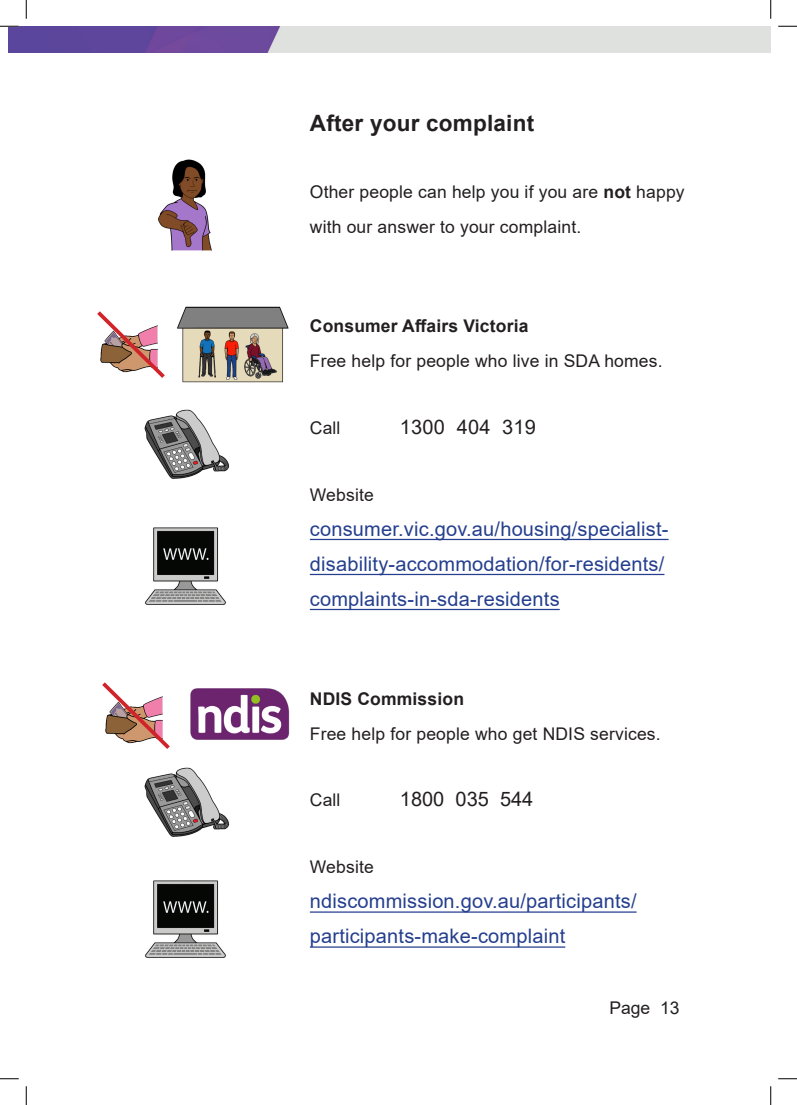
<style>
.page{position:relative;width:797px;height:1105px;background:#fff}
.page>*{position:absolute;margin:0;border:0;box-sizing:border-box;transform-origin:0 0}
.Heading_1_-_size_18_BOLD{font:700 22.5px "Arial";letter-spacing:.01em;color:#231f20}
.Body_2_line_space{font:20px/35px "Arial";letter-spacing:.01em;color:#253f8e}
.Body_1_line_space{font:20px "Arial";letter-spacing:.005em;color:#231f20}
.Body_2_line_space-2{font:17.5px/35px "Arial";letter-spacing:.01em;color:#231f20}
.Body_1_line_space-2{font:17.5px "Arial";letter-spacing:.01em;color:#231f20}
.Body_0_line_space{font:700 17.5px "Arial";letter-spacing:.01em;color:#231f20}
.s1{font-weight:700}
</style>
<div class="page">
<img style="left:9px;top:26px;width:761px;height:27px">
<hr style="left:310px;top:539px;width:358px;height:1px;background:#253f8e">
<hr style="left:310px;top:574px;width:354px;height:1px;background:#253f8e">
<hr style="left:310px;top:609px;width:249px;height:1px;background:#253f8e">
<hr style="left:310px;top:911px;width:326px;height:2px;background:#253f8e">
<hr style="left:310px;top:946px;width:255px;height:2px;background:#253f8e">
<img style="left:158px;top:159px;width:54px;height:92px">
<svg style="left:97px;top:311px;width:68px;height:67px"></svg>
<img style="left:177px;top:306px;width:112px;height:77px">
<img style="left:242px;top:332px;width:36px;height:47px">
<img style="left:195px;top:329px;width:23px;height:50px">
<img style="left:144px;top:409px;width:85px;height:70px">
<img style="left:145px;top:527px;width:81px;height:78px">
<img style="left:190px;top:688px;width:100px;height:52px">
<svg style="left:102px;top:682px;width:68px;height:67px"></svg>
<img style="left:144px;top:767px;width:85px;height:70px">
<img style="left:145px;top:880px;width:81px;height:78px">
<svg style="left:0;top:25px;width:19px;height:2px"></svg>
<svg style="left:778px;top:25px;width:19px;height:2px"></svg>
<svg style="left:0;top:1078px;width:19px;height:1px"></svg>
<svg style="left:778px;top:1078px;width:19px;height:1px"></svg>
<svg style="left:25px;top:0;width:2px;height:19px"></svg>
<svg style="left:25px;top:1086px;width:2px;height:19px"></svg>
<svg style="left:770px;top:0;width:1px;height:19px"></svg>
<svg style="left:770px;top:1086px;width:1px;height:19px"></svg>
<p class="Heading_1_-_size_18_BOLD" style="left:310px;top:107px;width:226px">After your complaint</p>
<p class="Body_2_line_space-2" style="left:310px;top:174px;width:376px">Other people can help you if you are <span class="s1">not</span> happy with our answer to your complaint.</p>
<p class="Body_0_line_space" style="left:310px;top:313px;width:220px">Consumer Affairs Victoria</p>
<p class="Body_1_line_space-2" style="left:310px;top:349px;width:354px">Free help for people who live in SDA homes.</p>
<p class="Body_1_line_space-2" style="left:310px;top:416px;width:32px">Call</p>
<p class="Body_1_line_space" style="left:400px;top:413px;width:138px">1300 404 319</p>
<p class="Body_2_line_space-2" style="left:310px;top:477px;width:65px">Website</p>
<p class="Body_2_line_space" style="left:310px;top:511px;width:360px">consumer.vic.gov.au/housing/specialist&shy;disability-accommodation/for-residents/ complaints-in-sda-residents</p>
<p class="Body_0_line_space" style="left:310px;top:686px;width:156px">NDIS Commission</p>
<p class="Body_1_line_space-2" style="left:310px;top:721px;width:352px">Free help for people who get NDIS services.</p>
<p class="Body_1_line_space-2" style="left:310px;top:788px;width:32px">Call</p>
<p class="Body_1_line_space" style="left:400px;top:786px;width:135px">1800 035 544</p>
<p class="Body_2_line_space-2" style="left:310px;top:849px;width:65px">Website</p>
<p class="Body_2_line_space" style="left:310px;top:884px;width:328px">ndiscommission.gov.au/participants/ participants-make-complaint</p>
<p class="Body_2_line_space-2" style="left:609px;top:990px;width:72px">Page 13</p>
</div>
